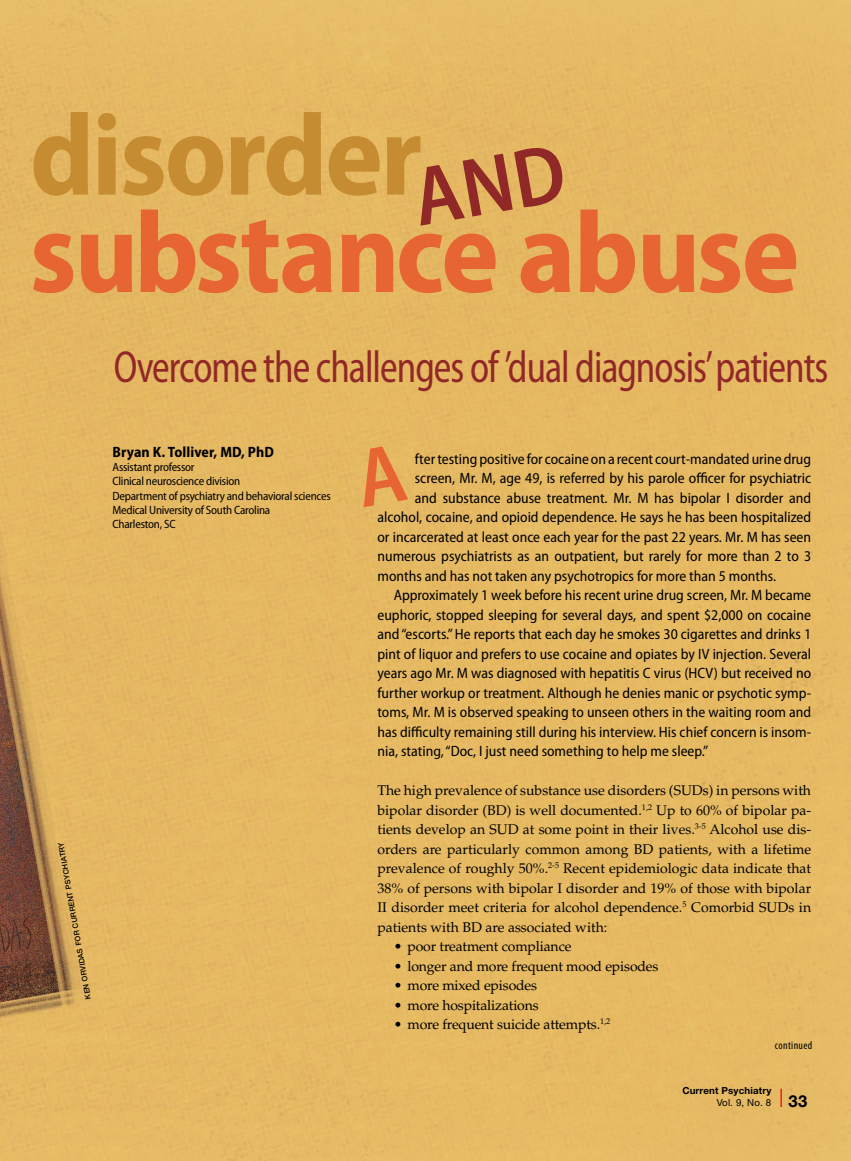
<style>
.page{position:relative;width:851px;height:1161px;background:#fff}
.page>*{position:absolute;margin:0;border:0;box-sizing:border-box;transform-origin:0 0}
.t1{font:700 semi-condensed 117px "Myriad Pro";letter-spacing:-.015em;color:#e76433}
.t2{font:700 semi-condensed 117px "Myriad Pro";letter-spacing:-.02em;color:#c58c31}
.t3{font:semi-condensed 45px "Myriad Pro";letter-spacing:-.025em;color:#912828;scale:.85 1}
.t4{font:700 16.5px "Helvetica Neue LT Std";color:#000}
.Case_Study_2{font:semi-condensed 15px/19.5px "Myriad Pro";color:#000;text-align:justify}
.Case_Study_Drop_Cap{font:semi-condensed 15px "Myriad Pro";color:#000}
.Author_Name{font:700 semi-condensed 15px "Myriad Pro";letter-spacing:.005em;color:#000}
.Body_2{font:14.1px/19.5px "Palatino LT Std";color:#000;text-align:justify}
.Body_Bullets{font:14.1px "Palatino LT Std";letter-spacing:-.01em;color:#000}
.Author_Af{font:semi-condensed 12px "Myriad Pro";letter-spacing:-.02em;color:#000}
.t5{font:condensed 11.25px "Myriad Pro";letter-spacing:.03em;color:#000}
.t6{font:700 9.75px "Helvetica Neue LT Std";letter-spacing:.015em;color:#000}
.t7{font:9.75px "Helvetica Neue LT Std";color:#000}
.t8{font:500 7.5px "Helvetica Neue LT Std";color:#000}
</style>
<div class="page">
<div style="left:0;top:0;width:850px;height:1161px;background:#e5b963"></div>
<svg style="left:780px;top:1089px;width:1px;height:18px"></svg>
<div style="left:410px;top:144px;width:157px;height:82px;background:#e5b762"></div>
<div style="left:354px;top:444px;width:54px;height:63px;background:#e5b962"></div>
<h1 class="t2" style="left:30px;top:80px;width:394px">disorder</h1>
<p class="t1" style="left:30px;top:177px;width:771px">substance abuse</p>
<p class="t8" style="left:84px;top:1000px;width:161px;rotate:-100deg">KEN ORVIDAS FOR CURRENT PSYCHIATRY</p>
<p class="t3" style="left:114px;top:340px;width:842px">Overcome the challenges of ’dual diagnosis’ patients</p>
<p class="Author_Name" style="left:112px;top:442px;width:163px">Bryan K. Tolliver, MD, PhD</p>
<p class="Author_Af" style="left:112px;top:460px;width:84px">Assistant professor</p>
<p class="Author_Af" style="left:112px;top:474px;width:129px">Clinical neuroscience division</p>
<p class="Author_Af" style="left:112px;top:488px;width:220px">Department of psychiatry and behavioral sciences</p>
<p class="Author_Af" style="left:112px;top:502px;width:159px">Medical University of South Carolina</p>
<p class="Author_Af" style="left:112px;top:517px;width:64px">Charleston, SC</p>
<p class="Case_Study_Drop_Cap" style="left:415px;top:449px;width:398px">fter testing positive for cocaine on a recent court-mandated urine drug</p>
<p class="Case_Study_Drop_Cap" style="left:415px;top:469px;width:398px">screen, Mr. M, age 49, is referred by his parole officer for psychiatric</p>
<p class="Case_Study_Drop_Cap" style="left:415px;top:488px;width:398px">and substance abuse treatment. Mr. M has bipolar I disorder and</p>
<p class="Case_Study_Drop_Cap" style="left:377px;top:508px;width:435px">alcohol, cocaine, and opioid dependence. He says he has been hospitalized</p>
<p class="Case_Study_Drop_Cap" style="left:377px;top:527px;width:435px">or incarcerated at least once each year for the past 22 years. Mr. M has seen</p>
<p class="Case_Study_Drop_Cap" style="left:377px;top:547px;width:435px">numerous psychiatrists as an outpatient, but rarely for more than 2 to 3</p>
<p class="Case_Study_Drop_Cap" style="left:377px;top:566px;width:400px">months and has not taken any psychotropics for more than 5 months.</p>
<p class="Case_Study_2" style="left:377px;top:585px;width:435px;text-indent:16px">Approximately 1 week before his recent urine drug screen, Mr. M became euphoric, stopped sleeping for several days, and spent $2,000 on cocaine and “escorts.” He reports that each day he smokes 30 cigarettes and drinks 1 pint of liquor and prefers to use cocaine and opiates by IV injection. Several years ago Mr. M was diagnosed with hepatitis C virus (HCV) but received no further workup or treatment. Although he denies manic or psychotic symp&shy;toms, Mr. M is observed speaking to unseen others in the waiting room and has difficulty remaining still during his interview. His chief concern is insom&shy;nia, stating, “Doc, I just need something to help me sleep.”</p>
<p class="Body_2" style="left:377px;top:781px;width:435px">The high prevalence of substance use disorders (SUDs) in persons with bipolar disorder (BD) is well documented.<sup>1,2</sup> Up to 60% of bipolar pa&shy;tients develop an SUD at some point in their lives.<sup>3-5</sup> Alcohol use dis&shy;orders are particularly common among BD patients, with a lifetime prevalence of roughly 50%.<sup>2-5</sup> Recent epidemiologic data indicate that 38% of persons with bipolar I disorder and 19% of those with bipolar II disorder meet criteria for alcohol dependence.<sup>5</sup> Comorbid SUDs in patients with BD are associated with:</p>
<p class="Body_Bullets" style="left:393px;top:938px;width:179px">• poor treatment compliance</p>
<p class="Body_Bullets" style="left:393px;top:957px;width:266px">• longer and more frequent mood episodes</p>
<p class="Body_Bullets" style="left:393px;top:977px;width:145px">• more mixed episodes</p>
<p class="Body_Bullets" style="left:393px;top:996px;width:147px">• more hospitalizations</p>
<p class="Body_Bullets" style="left:393px;top:1016px;width:218px">• more frequent suicide attempts.<sup>1,2</sup></p>
<p class="t5" style="left:775px;top:1038px;width:39px">continued</p>
<p class="t6" style="left:682px;top:1085px;width:90px">Current Psychiatry</p>
<p class="t7" style="left:716px;top:1097px;width:56px">Vol. 9, No. 8</p>
<p class="t4" style="left:788px;top:1091px;width:20px">33</p>
</div>
